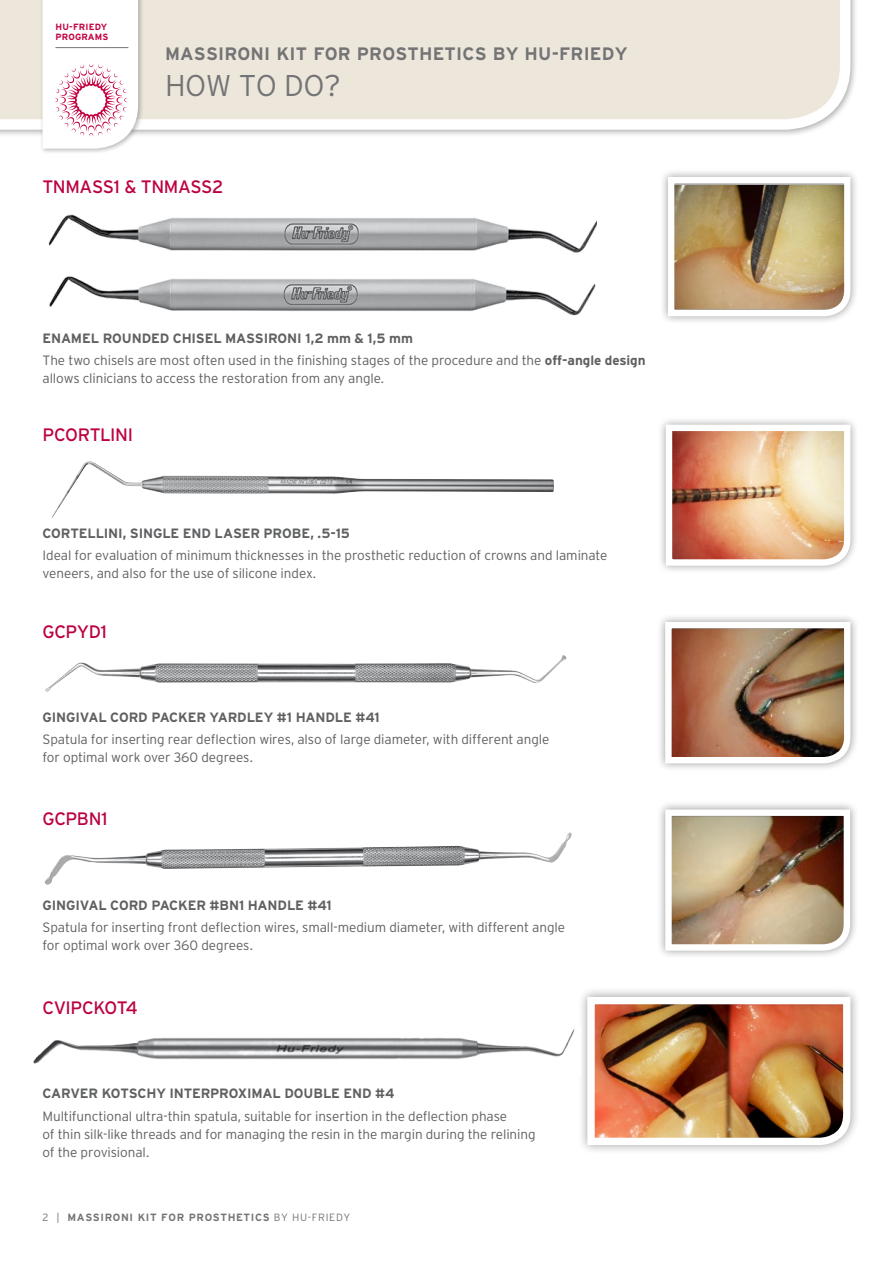
<style>
.page{position:relative;width:893px;height:1263px;background:#fff}
.page>*{position:absolute;margin:0;border:0;box-sizing:border-box;transform-origin:0 0}
.t1{font:300 30px "Interstate";letter-spacing:-.02em;color:#747476}
.t2{font:18px "Interstate";letter-spacing:-.025em;color:#bd0040}
.t3{font:700 18px "Interstate";letter-spacing:.01em;color:#747476}
.t4{font:300 13.5px/18px "Interstate";letter-spacing:-.005em;color:#5f6062}
.t5{font:700 13.5px "Interstate";letter-spacing:-.015em;color:#5f6062}
.t6{font:700 10.5px "Interstate";letter-spacing:.06em;color:#747476}
.t7{font:700 9px/10.5px "Interstate";letter-spacing:.02em;color:#c3003f}
.s1{font-weight:700}
.s2{font-weight:300}
</style>
<div class="page">
<svg style="left:0;top:0;width:856px;height:135px;background:#eee8de"></svg>
<div style="left:39px;top:0;width:105px;height:155px;background:#747476;opacity:.5"></div>
<svg style="left:39px;top:0;width:103px;height:152px"></svg>
<div style="left:659px;top:168px;width:200px;height:157px;background:#000;opacity:.4"></div>
<img style="left:665px;top:174px;width:189px;height:145px">
<div style="left:657px;top:416px;width:202px;height:158px;background:#f8f8f8"></div>
<img style="left:663px;top:421px;width:191px;height:148px">
<div style="left:657px;top:613px;width:202px;height:159px;background:#f6f6f6"></div>
<img style="left:662px;top:619px;width:192px;height:148px">
<div style="left:657px;top:801px;width:202px;height:158px;background:#f6f6f6"></div>
<svg style="left:662px;top:806px;width:191px;height:148px;background:#b6a088"></svg>
<img style="left:48px;top:214px;width:549px;height:39px">
<img style="left:49px;top:276px;width:547px;height:40px">
<img style="left:52px;top:461px;width:502px;height:57px">
<div style="left:577px;top:987px;width:283px;height:168px;background:#000;opacity:.4"></div>
<img style="left:584px;top:993px;width:270px;height:156px">
<img style="left:33px;top:1027px;width:547px;height:49px">
<img style="left:45px;top:832px;width:527px;height:53px">
<img style="left:45px;top:655px;width:521px;height:37px">
<p class="t7" style="left:55px;top:21px;width:55px">HU-FRIEDY<br>PROGRAMS</p>
<h2 class="t3" style="left:165px;top:43px;width:464px">MASSIRONI KIT FOR PROSTHETICS BY HU-FRIEDY</h2>
<h1 class="t1" style="left:165px;top:67px;width:177px">HOW TO DO?</h1>
<h2 class="t2" style="left:43px;top:176px;width:182px">TNMASS1 &amp; TNMASS2</h2>
<p class="t4" style="left:43px;top:327px;width:605px;line-height:22.2px"><span class="s1">ENAMEL ROUNDED CHISEL MASSIRONI 1,2 mm &amp; 1,5 mm<br></span>The two chisels are most often used in the finishing stages of the procedure and the <span class="s1">off-angle design</span></p>
<p class="t4" style="left:43px;top:369px;width:343px">allows clinicians to access the restoration from any angle.</p>
<h2 class="t2" style="left:43px;top:423px;width:92px">PCORTLINI</h2>
<p class="t5" style="left:43px;top:525px;width:309px">CORTELLINI, SINGLE END LASER PROBE, .5-15</p>
<p class="t4" style="left:43px;top:546px;width:566px">Ideal for evaluation of minimum thicknesses in the prosthetic reduction of crowns and laminate veneers, and also for the use of silicone index.</p>
<h2 class="t2" style="left:43px;top:620px;width:66px">GCPYD1</h2>
<p class="t5" style="left:43px;top:709px;width:339px">GINGIVAL CORD PACKER YARDLEY #1 HANDLE #41</p>
<p class="t4" style="left:43px;top:730px;width:509px">Spatula for inserting rear deflection wires, also of large diameter, with different angle for optimal work over 360 degrees.</p>
<h2 class="t2" style="left:43px;top:808px;width:66px">GCPBN1</h2>
<p class="t5" style="left:43px;top:897px;width:291px">GINGIVAL CORD PACKER #BN1 HANDLE #41</p>
<p class="t4" style="left:43px;top:918px;width:524px">Spatula for inserting front deflection wires, small-medium diameter, with different angle for optimal work over 360 degrees.</p>
<h2 class="t2" style="left:43px;top:997px;width:97px">CVIPCKOT4</h2>
<p class="t5" style="left:43px;top:1085px;width:354px">CARVER KOTSCHY INTERPROXIMAL DOUBLE END #4</p>
<p class="t4" style="left:43px;top:1107px;width:495px">Multifunctional ultra-thin spatula, suitable for insertion in the deflection phase<br>of thin silk-like threads and for managing the resin in the margin during the relining of the provisional.</p>
<p class="t6" style="left:43px;top:1210px;width:309px"><span class="s2">2 |</span> MASSIRONI KIT FOR PROSTHETICS <span class="s2">BY HU-FRIEDY</span></p>
</div>
